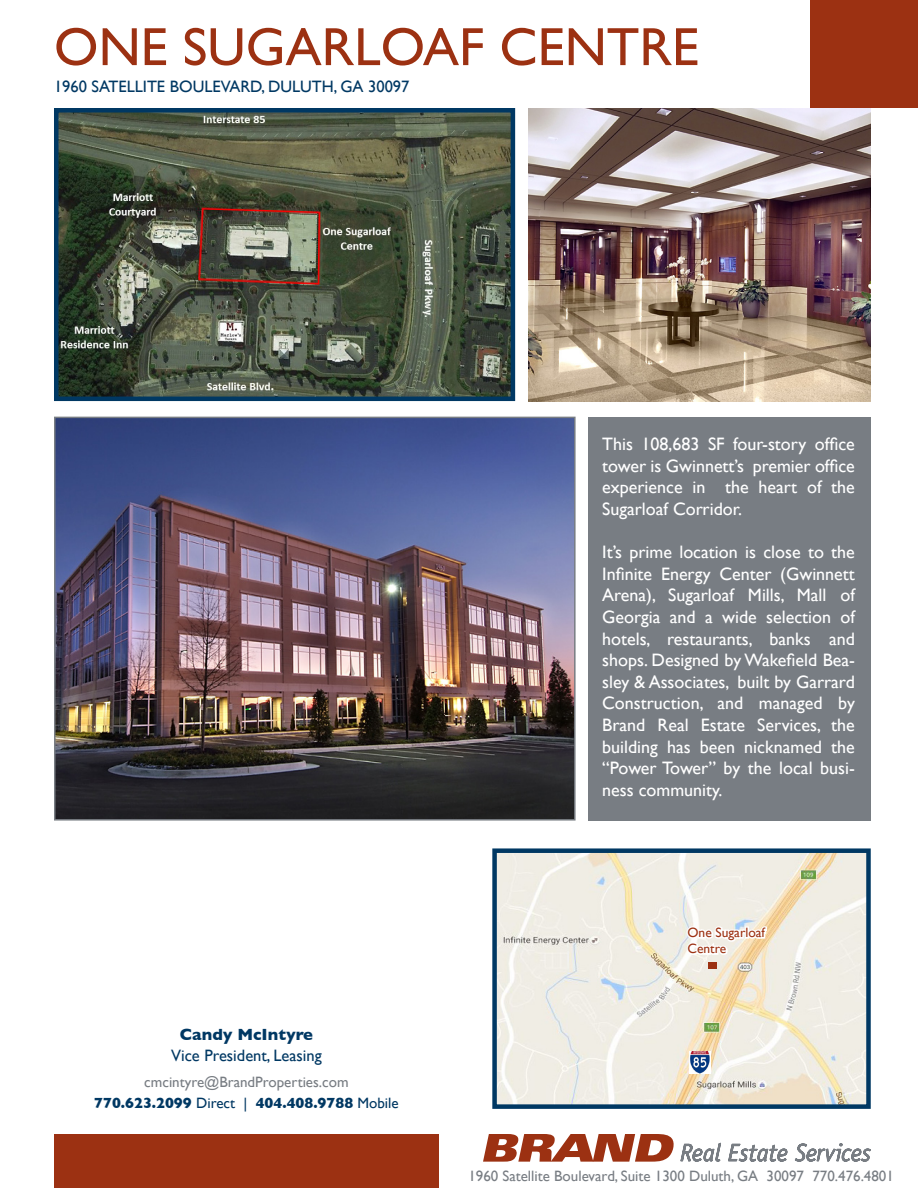
<style>
.page{position:relative;width:918px;height:1188px;background:#fff}
.page>*{position:absolute;margin:0;border:0;box-sizing:border-box;transform-origin:0 0}
.t1{font:54px "Gill Sans";color:#9c3112}
.t2{font:18px/21.6px "Gill Sans";color:#fff;text-align:justify}
.t3{font:16.5px "Gill Sans";color:#003863}
.t4{font:700 16.5px "Gill Sans";color:#003863}
.t5{font:15px "Gill Sans";color:#787d83}
.t6{font:700 15px "Gill Sans";color:#003863}
.t7{font:13.5px "Gill Sans";color:#9c3112}
.s1{font-weight:400}
</style>
<div class="page">
<div style="left:810px;top:0;width:108px;height:108px;background:#9c3112"></div>
<div style="left:54px;top:1134px;width:385px;height:54px;background:#9c3112"></div>
<svg style="left:483px;top:1134px;width:191px;height:28px"></svg>
<svg style="left:681px;top:1143px;width:190px;height:19px"></svg>
<img style="left:57px;top:420px;width:516px;height:398px">
<div style="left:54px;top:417px;width:522px;height:404px;border:2px solid #787d83"></div>
<img style="left:497px;top:853px;width:369px;height:251px">
<div style="left:492px;top:848px;width:379px;height:261px;border:4px solid #003863"></div>
<img style="left:59px;top:113px;width:451px;height:283px">
<div style="left:54px;top:108px;width:461px;height:293px;border:4px solid #003863"></div>
<div style="left:708px;top:962px;width:9px;height:7px;background:#9c3112"></div>
<div style="left:589px;top:417px;width:282px;height:404px;background:#787d83"></div>
<img style="left:528px;top:108px;width:343px;height:293px">
<svg style="left:684px;top:924px;width:85px;height:35px"></svg>
<img style="left:690px;top:1052px;width:21px;height:21px">
<p class="t1" style="left:54px;top:15px;width:646px">ONE SUGARLOAF CENTRE</p>
<p class="t3" style="left:54px;top:76px;width:357px">1960 SATELLITE BOULEVARD, DULUTH, GA 30097</p>
<p class="t2" style="left:602px;top:433px;width:254px">This 108,683 SF four-story office tower is Gwinnett’s premier office experience in the heart of the Sugarloaf Corridor.</p>
<p class="t2" style="left:602px;top:541px;width:254px">It’s prime location is close to the Infinite Energy Center (Gwinnett Arena), Sugarloaf Mills, Mall of Georgia and a wide selection of hotels, restaurants, banks and shops. Designed by Wakefield Bea&shy;sley &amp; Associates, built by Garrard Construction, and managed by Brand Real Estate Services, the building has been nicknamed the “Power Tower” by the local busi&shy;ness community.</p>
<p class="t4" style="left:180px;top:1025px;width:135px">Candy McIntyre</p>
<p class="t3" style="left:171px;top:1046px;width:152px">Vice President, Leasing</p>
<p class="t5" style="left:144px;top:1073px;width:206px">cmcintyre@BrandProperties.com</p>
<p class="t6" style="left:94px;top:1094px;width:306px">770.623.2099 <span class="s1">Direct |</span> 404.408.9788 <span class="s1">Mobile</span></p>
<p class="t7" style="left:688px;top:925px;width:79px">One Sugarloaf</p>
<p class="t7" style="left:688px;top:941px;width:40px">Centre</p>
<p class="t5" style="left:468px;top:1167px;width:427px">1960 Satellite Boulevard, Suite 1300 Duluth, GA 30097 770.476.4801</p>
</div>
